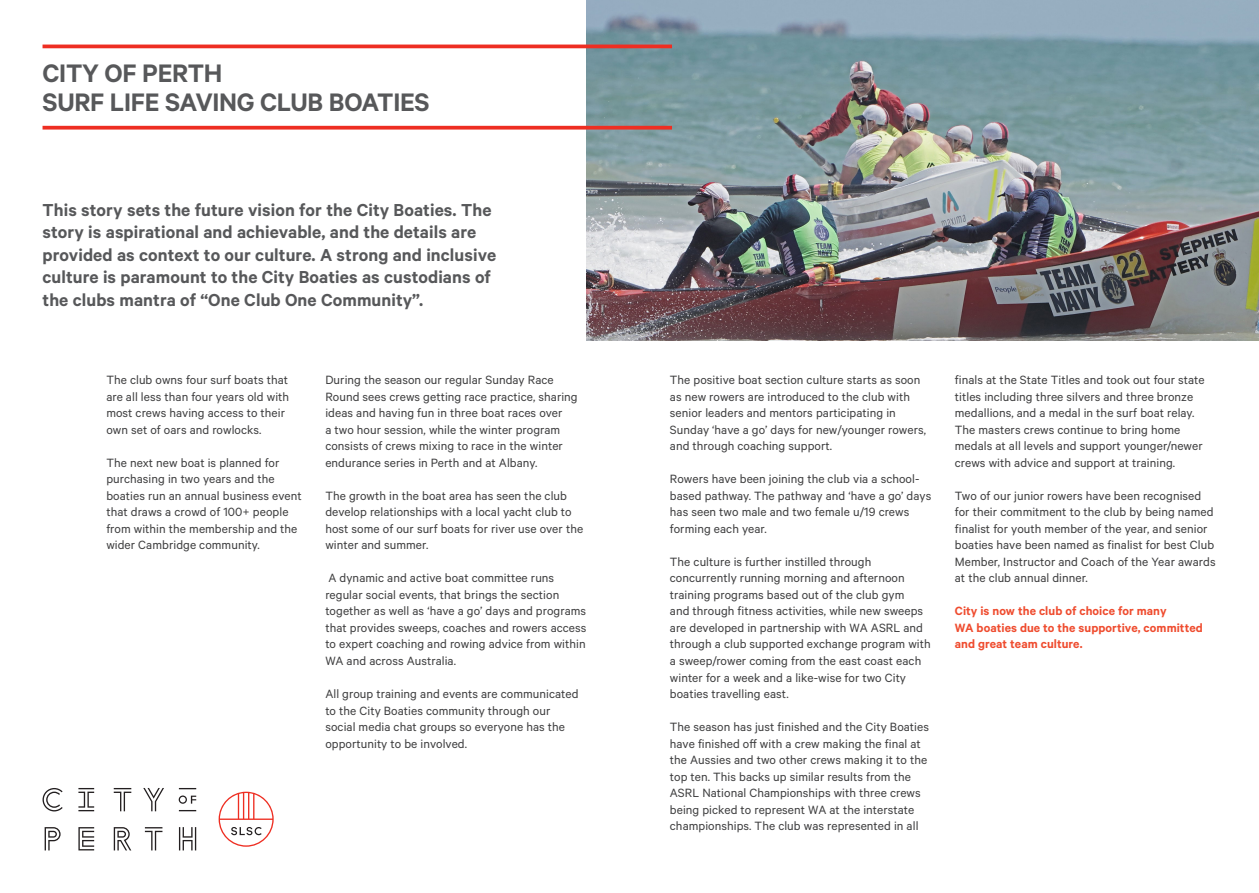
<style>
.page{position:relative;width:1259px;height:893px;background:#fff}
.page>*{position:absolute;margin:0;border:0;box-sizing:border-box;transform-origin:0 0}
.t1{font:600 28.5px/28.5px "Calibre";letter-spacing:-.01em;color:#57585a}
.Body_Copy{font:600 19.5px/22.5px "Calibre";letter-spacing:.005em;color:#57585a}
.Body_Copy-2{font:13.5px/16.5px "Calibre";letter-spacing:.005em;color:#3e3e3f}
.Body_Copy-3{font:600 13.5px/16.5px "Calibre";letter-spacing:.005em;color:#ef4c2f}
</style>
<div class="page">
<img style="left:587px;top:0;width:672px;height:340px">
<hr style="left:43px;top:45px;width:629px;height:3px;background:#ee2e22">
<svg style="left:43px;top:126px;width:629px;height:4px;background:#ed4338"></svg>
<svg style="left:219px;top:792px;width:55px;height:55px"></svg>
<svg style="left:43px;top:788px;width:153px;height:62px"></svg>
<p class="t1" style="left:43px;top:58px;width:388px">CITY OF PERTH<br>SURF LIFE SAVING CLUB BOATIES</p>
<p class="Body_Copy" style="left:43px;top:198px;width:455px">This story sets the future vision for the City Boaties. The story is aspirational and achievable, and the details are provided as context to our culture. A strong and inclusive culture is paramount to the City Boaties as custodians of the clubs mantra of “One Club One Community”.</p>
<p class="Body_Copy-2" style="left:106px;top:372px;width:184px">The club owns four surf boats that are all less than four years old with most crews having access to their own set of oars and rowlocks.</p>
<p class="Body_Copy-2" style="left:106px;top:454px;width:197px">The next new boat is planned for purchasing in two years and the boaties run an annual business event that draws a crowd of 100+ people from within the membership and the wider Cambridge community.</p>
<p class="Body_Copy-2" style="left:325px;top:372px;width:254px">During the season our regular Sunday Race Round sees crews getting race practice, sharing ideas and having fun in three boat races over<br>a two hour session, while the winter program consists of crews mixing to race in the winter endurance series in Perth and at Albany.</p>
<p class="Body_Copy-2" style="left:325px;top:487px;width:259px">The growth in the boat area has seen the club develop relationships with a local yacht club to host some of our surf boats for river use over the winter and summer.</p>
<p class="Body_Copy-2" style="left:325px;top:570px;width:263px">A dynamic and active boat committee runs regular social events, that brings the section together as well as ‘have a go’ days and programs that provides sweeps, coaches and rowers access to expert coaching and rowing advice from within WA and across Australia.</p>
<p class="Body_Copy-2" style="left:325px;top:685px;width:255px">All group training and events are communicated to the City Boaties community through our social media chat groups so everyone has the opportunity to be involved.</p>
<p class="Body_Copy-2" style="left:670px;top:372px;width:258px">The positive boat section culture starts as soon as new rowers are introduced to the club with senior leaders and mentors participating in Sunday ‘have a go’ days for new/younger rowers, and through coaching support.</p>
<p class="Body_Copy-2" style="left:670px;top:471px;width:263px">Rowers have been joining the club via a school&shy;based pathway. The pathway and ‘have a go’ days has seen two male and two female u/19 crews forming each year.</p>
<p class="Body_Copy-2" style="left:670px;top:553px;width:262px">The culture is further instilled through concurrently running morning and afternoon training programs based out of the club gym<br>and through fitness activities, while new sweeps are developed in partnership with WA ASRL and through a club supported exchange program with a sweep/rower coming from the east coast each winter for a week and a like-wise for two City boaties travelling east.</p>
<p class="Body_Copy-2" style="left:670px;top:718px;width:261px">The season has just finished and the City Boaties have finished off with a crew making the final at the Aussies and two other crews making it to the top ten. This backs up similar results from the ASRL National Championships with three crews being picked to represent WA at the interstate championships. The club was represented in all</p>
<p class="Body_Copy-2" style="left:955px;top:372px;width:251px">finals at the State Titles and took out four state titles including three silvers and three bronze medallions, and a medal in the surf boat relay.<br>The masters crews continue to bring home medals at all levels and support younger/newer crews with advice and support at training.</p>
<p class="Body_Copy-2" style="left:955px;top:487px;width:262px">Two of our junior rowers have been recognised for their commitment to the club by being named finalist for youth member of the year, and senior boaties have been named as finalist for best Club Member, Instructor and Coach of the Year awards at the club annual dinner.</p>
<p class="Body_Copy-3" style="left:955px;top:603px;width:249px">City is now the club of choice for many<br>WA boaties due to the supportive, committed and great team culture.</p>
</div>
